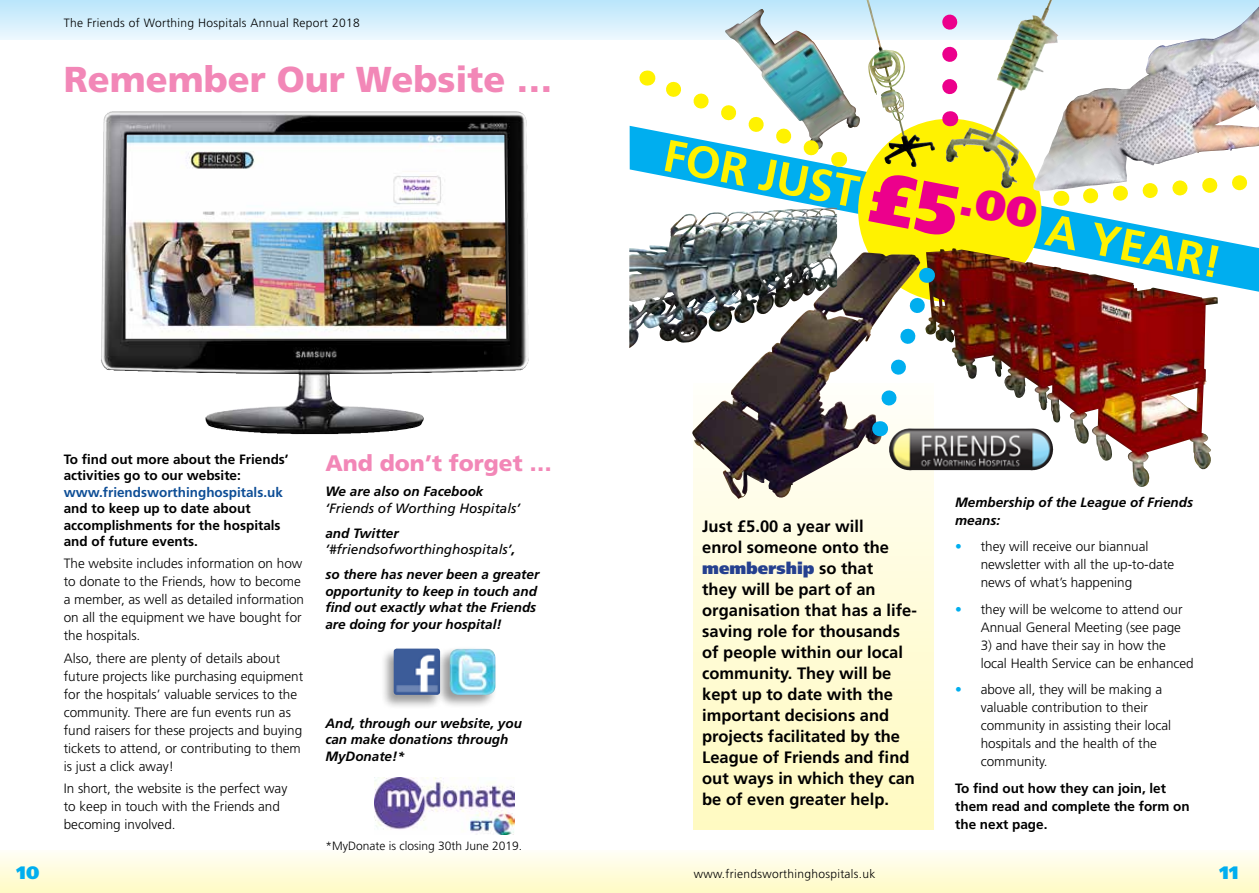
<style>
.page{position:relative;width:1259px;height:893px;background:#fff}
.page>*{position:absolute;margin:0;border:0;box-sizing:border-box;transform-origin:0 0}
.t1{font:700 45px "Frutiger";color:#fff200}
.t2{font:900 36px "Frutiger";color:#f287b7}
.t3{font:900 22.5px "Frutiger";color:#f287b7}
.t4{font:900 18px "Frutiger";color:#00aeef}
.t5{font:700 16.5px/21px "Frutiger";color:#000}
.t6{font:300 13.5px/18px "Frutiger";color:#000}
.t7{font:italic 700 13.5px/16.5px "Frutiger";color:#000}
.t8{font:700 13.5px/16.5px "Frutiger";color:#000}
.t9{font:italic 13.5px/16.5px "Frutiger";color:#000}
.t10{font:700 13.5px "Frutiger";color:#0e4e96}
.t11{font:300 12px "Frutiger";letter-spacing:.025em;color:#000}
.t12{font:300 12px "Frutiger";color:#000}
.s1{font-weight:700}
.s2{font-weight:900;font-size:72px;color:#ec008c}
.s3{font-weight:900;color:#25408f}
.s4{color:#00aeef}
</style>
<div class="page">
<div style="left:0;top:850px;width:1259px;height:43px;background:linear-gradient(to bottom,#fffef7,#fffac3)"></div>
<div style="left:0;top:0;width:1259px;height:39px;background:linear-gradient(to bottom,#b9e5fb,#ecf8fe)"></div>
<svg style="left:693px;top:470px;width:240px;height:359px;background:#fefbd4"></svg>
<svg style="left:629px;top:126px;width:630px;height:166px;fill:#00aeef"></svg>
<img style="left:101px;top:111px;width:396px;height:321px">
<img style="left:125px;top:135px;width:381px;height:204px">
<img style="left:375px;top:777px;width:139px;height:57px">
<div style="left:380px;top:647px;width:62px;height:62px;background:#000;opacity:.39"></div>
<img style="left:394px;top:649px;width:41px;height:46px">
<div style="left:435px;top:646px;width:62px;height:63px;background:#000;opacity:.4"></div>
<img style="left:450px;top:649px;width:45px;height:46px">
<div style="left:858px;top:119px;width:183px;height:183px;background:#fff200;border-radius:50%"></div>
<img style="left:925px;top:249px;width:287px;height:238px">
<img style="left:692px;top:252px;width:228px;height:247px">
<img style="left:1006px;top:0;width:43px;height:55px">
<img style="left:629px;top:208px;width:194px;height:140px">
<img style="left:866px;top:0;width:69px;height:167px">
<img style="left:1032px;top:7px;width:227px;height:184px">
<img style="left:724px;top:9px;width:136px;height:142px">
<img style="left:888px;top:429px;width:162px;height:41px">
<svg style="left:949px;top:111px;width:1px;height:15px"></svg>
<svg style="left:942px;top:0;width:15px;height:87px"></svg>
<svg style="left:870px;top:268px;width:70px;height:168px"></svg>
<svg style="left:1061px;top:191px;width:1px;height:15px"></svg>
<svg style="left:1074px;top:165px;width:185px;height:47px"></svg>
<svg style="left:838px;top:152px;width:1px;height:15px"></svg>
<svg style="left:641px;top:64px;width:190px;height:103px"></svg>
<p class="t11" style="left:64px;top:16px;width:297px">The Friends of Worthing Hospitals Annual Report 2018</p>
<h2 class="t2" style="left:64px;top:58px;width:490px">Remember Our Website …</h2>
<p class="t8" style="left:64px;top:451px;width:226px">To find out more about the Friends’ activities go to our website:</p>
<p class="t10" style="left:64px;top:484px;width:221px">www.friendsworthinghospitals.uk</p>
<p class="t8" style="left:64px;top:500px;width:218px">and to keep up to date about accomplishments for the hospitals and of future events.</p>
<p class="t6" style="left:64px;top:555px;width:242px">The website includes information on how to donate to the Friends, how to become a member, as well as detailed information on all the equipment we have bought for the hospitals.</p>
<p class="t6" style="left:64px;top:649px;width:241px">Also, there are plenty of details about future projects like purchasing equipment for the hospitals’ valuable services to the community. There are fun events run as fund raisers for these projects and buying tickets to attend, or contributing to them is just a click away!</p>
<p class="t6" style="left:64px;top:779px;width:225px">In short, the website is the perfect way to keep in touch with the Friends and becoming involved.</p>
<h3 class="t3" style="left:325px;top:450px;width:228px">And don’t forget …</h3>
<p class="t7" style="left:325px;top:483px;width:160px">We are also on Facebook</p>
<p class="t9" style="left:325px;top:500px;width:196px">‘Friends of Worthing Hospitals’</p>
<p class="t9" style="left:325px;top:525px;width:191px"><span class="s1">and Twitter </span>’#friendsofworthinghospitals’<span class="s1">,</span></p>
<p class="t7" style="left:325px;top:566px;width:215px">so there has never been a greater opportunity to keep in touch and find out exactly what the Friends are doing for your hospital!</p>
<p class="t7" style="left:325px;top:715px;width:198px">And, through our website, you can make donations through<br>MyDonate!*</p>
<p class="t12" style="left:325px;top:839px;width:198px">*MyDonate is closing 30th June 2019.</p>
<h1 class="t1" style="left:669px;top:129px;width:569px;rotate:11deg">FOR JUST <span class="s2">£5</span><sup>.00</sup> A YEAR!</h1>
<p class="t5" style="left:702px;top:516px;width:216px">Just £5.00 a year will<br>enrol someone onto the <span class="s3">membership</span> so that<br>they will be part of an organisation that has a life&shy;saving role for thousands of people within our local community. They will be kept up to date with the important decisions and projects facilitated by the<br>League of Friends and find out ways in which they can be of even greater help.</p>
<p class="t7" style="left:955px;top:493px;width:239px;line-height:18px">Membership of the League of Friends means:</p>
<p class="t6" style="left:980px;top:538px;width:195px;text-indent:-26px"><span class="s4">•</span> they will receive our biannual newsletter with all the up-to-date news of what’s happening</p>
<p class="t6" style="left:955px;top:600px;width:229px;text-align:right"><span class="s4">•</span> they will be welcome to attend our<br>Annual General Meeting (see page</p>
<p class="t6" style="left:980px;top:636px;width:215px">3) and have their say in how the local Health Service can be enhanced</p>
<p class="t6" style="left:980px;top:681px;width:192px;text-indent:-26px"><span class="s4">•</span> above all, they will be making a valuable contribution to their community in assisting their local hospitals and the health of the community.</p>
<p class="t8" style="left:955px;top:779px;width:236px;line-height:18px">To find out how they can join, let them read and complete the form on the next page.</p>
<h3 class="t4" style="left:17px;top:861px;width:24px">10</h3>
<p class="t11" style="left:693px;top:867px;width:183px">www.friendsworthinghospitals.uk</p>
<h3 class="t4" style="left:1219px;top:861px;width:20px">11</h3>
</div>
